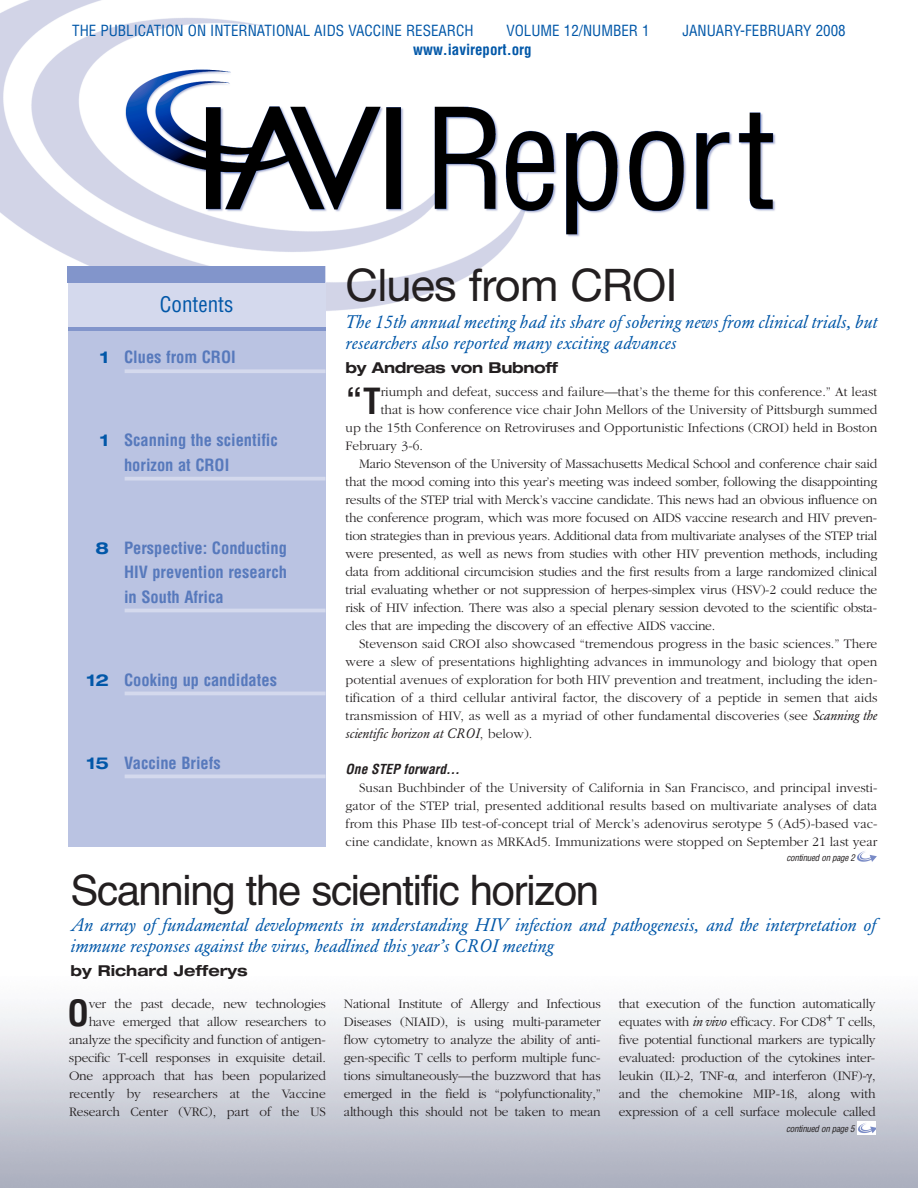
<style>
.page{position:relative;width:918px;height:1188px;background:#fff}
.page>*{position:absolute;margin:0;border:0;box-sizing:border-box;transform-origin:0 0}
.t1{font:45px "Helvetica Neue";letter-spacing:-.015em;color:#231f20}
.t2{font:42px "Helvetica";letter-spacing:-.035em;color:#231f20}
.t3{font:700 condensed 35.1px "Helvetica";color:#231f20}
.t4{font:condensed 21px "Helvetica";color:#0157a8}
.t5{font:italic 18px/21px "Garamond BE";color:#0157a8}
.t6{font:700 condensed 16.5px/24.5px "Helvetica";color:#5779bc}
.t7{font:condensed 15px "Helvetica";color:#0157a8}
.t8{font:700 expanded 15px "Helvetica Neue";letter-spacing:-.025em;color:#231f20}
.t9{font:700 condensed 15px "Helvetica";color:#0157a8}
.t10{font:700 expanded 15px "Helvetica Neue";color:#231f20}
.t11{font:300 13.5px/18px "Garamond";letter-spacing:-.02em;color:#231f20;text-align:justify}
.t12{font:300 13.5px "Garamond";color:#231f20}
.t13{font:italic 13.5px "Garamond BE";color:#231f20}
.t14{font:italic 700 condensed 13.5px "Helvetica";letter-spacing:.005em;color:#231f20}
.t15{font:italic condensed 9px "Helvetica";letter-spacing:-.025em;color:#231f20}
.s1{font-family:"Helvetica Neue";font-stretch:expanded;color:#0157a8}
.s2{font-family:"Garamond BE";font-weight:400;font-style:italic}
.s3{font-family:"Garamond";font-weight:300;font-style:normal}
.s4{font-family:"Times New Roman";font-weight:400}
</style>
<div class="page">
<img style="left:0;top:0;width:776px;height:311px">
<img style="left:857px;top:851px;width:20px;height:11px">
<img style="left:858px;top:1122px;width:18px;height:12px">
<div style="left:68px;top:330px;width:258px;height:517px;background:#bac3e2"></div>
<div style="left:68px;top:266px;width:258px;height:63px;background:#d4d9ed"></div>
<div style="left:68px;top:266px;width:258px;height:17px;background:#8295cb"></div>
<hr style="left:68px;top:327px;width:258px;height:4px;background:#8295cb">
<hr style="left:125px;top:369px;width:201px;height:4px;background:#d4d9ed">
<svg style="left:125px;top:477px;width:201px;height:4px"></svg>
<hr style="left:125px;top:609px;width:201px;height:3px;background:#d4d9ed">
<hr style="left:125px;top:692px;width:201px;height:3px;background:#d4d9ed">
<hr style="left:125px;top:775px;width:201px;height:3px;background:#d4d9ed">
<p class="t7" style="left:72px;top:22px;width:403px">THE PUBLICATION ON INTERNATIONAL AIDS VACCINE RESEARCH</p>
<p class="t7" style="left:507px;top:22px;width:145px">VOLUME 12/NUMBER 1</p>
<p class="t7" style="left:683px;top:22px;width:165px">JANUARY-FEBRUARY 2008</p>
<p class="t9" style="left:413px;top:41px;width:120px">www.iavireport.org</p>
<h3 class="t4" style="left:160px;top:292px;width:75px">Contents</h3>
<p class="t6" style="left:100px;top:345px;width:137px"><span class="s1">1</span> Clues from CROI</p>
<p class="t6" style="left:124px;top:428px;width:155px;text-indent:-24px"><span class="s1">1</span> Scanning the scientific horizon at CROI</p>
<p class="t6" style="left:124px;top:536px;width:164px;text-align:justify;text-indent:-28px"><span class="s1">8</span> Perspective: Conducting HIV prevention research in South Africa</p>
<p class="t6" style="left:86px;top:668px;width:192px"><span class="s1">12</span> Cooking up candidates</p>
<p class="t6" style="left:86px;top:751px;width:136px"><span class="s1">15</span> Vaccine Briefs</p>
<h1 class="t1" style="left:346px;top:268px;width:333px">Clues from CROI</h1>
<h3 class="t5" style="left:346px;top:313px;width:533px">The 15th annual meeting had its share of sobering news from clinical trials, but researchers also reported many exciting advances</h3>
<p class="t8" style="left:346px;top:362px;width:214px">by Andreas von Bubnoff</p>
<h3 class="t3" style="left:346px;top:381px;width:37px">“T</h3>
<p class="t12" style="left:381px;top:383px;width:498px">riumph and defeat, success and failure—that’s the theme for this conference.” At least</p>
<p class="t12" style="left:381px;top:401px;width:498px">that is how conference vice chair John Mellors of the University of Pittsburgh summed</p>
<p class="t12" style="left:346px;top:419px;width:533px">up the 15th Conference on Retroviruses and Opportunistic Infections (CROI) held in Boston</p>
<p class="t12" style="left:346px;top:437px;width:79px">February 3-6.</p>
<p class="t11" style="left:359px;top:454px;width:520px">Mario Stevenson of the University of Massachusetts Medical School and conference chair said</p>
<p class="t11" style="left:346px;top:472px;width:533px">that the mood coming into this year’s meeting was indeed somber, following the disappointing</p>
<p class="t11" style="left:346px;top:490px;width:533px">results of the STEP trial with Merck’s vaccine candidate. This news had an obvious influence on</p>
<p class="t11" style="left:346px;top:508px;width:533px">the conference program, which was more focused on AIDS vaccine research and HIV preven-</p>
<p class="t11" style="left:346px;top:526px;width:533px">tion strategies than in previous years. Additional data from multivariate analyses of the STEP trial</p>
<p class="t11" style="left:346px;top:544px;width:533px">were presented, as well as news from studies with other HIV prevention methods, including</p>
<p class="t11" style="left:346px;top:562px;width:533px">data from additional circumcision studies and the first results from a large randomized clinical</p>
<p class="t11" style="left:346px;top:580px;width:533px">trial evaluating whether or not suppression of herpes-simplex virus (HSV)-2 could reduce the</p>
<p class="t11" style="left:346px;top:598px;width:533px">risk of HIV infection. There was also a special plenary session devoted to the scientific obsta-</p>
<p class="t11" style="left:346px;top:616px;width:371px">cles that are impeding the discovery of an effective AIDS vaccine.</p>
<p class="t12" style="left:359px;top:635px;width:520px">Stevenson said CROI also showcased “tremendous progress in the basic sciences.” There</p>
<p class="t12" style="left:346px;top:653px;width:533px">were a slew of presentations highlighting advances in immunology and biology that open</p>
<p class="t12" style="left:346px;top:671px;width:533px">potential avenues of exploration for both HIV prevention and treatment, including the iden-</p>
<p class="t12" style="left:346px;top:689px;width:533px">tification of a third cellular antiviral factor, the discovery of a peptide in semen that aids</p>
<p class="t12" style="left:346px;top:707px;width:533px">transmission of HIV, as well as a myriad of other fundamental discoveries (see <span class="s2">Scanning the</span></p>
<p class="t13" style="left:346px;top:728px;width:188px">scientific horizon at CROI<span class="s3">, below).</span></p>
<p class="t14" style="left:346px;top:761px;width:115px">One STEP forward…</p>
<p class="t11" style="left:346px;top:778px;width:533px;text-indent:14px">Susan Buchbinder of the University of California in San Francisco, and principal investi&shy;gator of the STEP trial, presented additional results based on multivariate analyses of data from this Phase IIb test-of-concept trial of Merck’s adenovirus serotype 5 (Ad5)-based vac&shy;cine candidate, known as MRKAd5. Immunizations were stopped on September 21 last year</p>
<p class="t15" style="left:786px;top:852px;width:70px">continued on page 2</p>
<h2 class="t2" style="left:70px;top:866px;width:530px">Scanning the scientific horizon</h2>
<h3 class="t5" style="left:70px;top:916px;width:807px">An array of fundamental developments in understanding HIV infection and pathogenesis, and the interpretation of immune responses against the virus, headlined this year’s CROI meeting</h3>
<p class="t10" style="left:70px;top:965px;width:179px">by Richard Jefferys</p>
<p class="t11" style="left:69px;top:994px;width:258px;text-align:right">ver the past decade, new technologies have emerged that allow researchers to analyze the specificity and function of antigen&shy;specific T-cell responses in exquisite detail.<br>One approach that has been popularized recently by researchers at the Vaccine Research Center (VRC), part of the US</p>
<p class="t11" style="left:344px;top:994px;width:258px">National Institute of Allergy and Infectious Diseases (NIAID), is using multi-parameter flow cytometry to analyze the ability of anti&shy;gen-specific T cells to perform multiple func&shy;tions simultaneously—the buzzword that has emerged in the field is “polyfunctionality,” although this should not be taken to mean</p>
<p class="t11" style="left:619px;top:994px;width:258px">that execution of the function automatically equates with <span class="s2">in vivo</span> efficacy. For CD8+ T cells, five potential functional markers are typically evaluated: production of the cytokines inter&shy;leukin (IL)-2, TNF-<span class="s4">α</span>, and interferon (INF)-<span class="s4">γ</span>, and the chemokine MIP-1ß, along with expression of a cell surface molecule called</p>
<h3 class="t3" style="left:68px;top:993px;width:23px">O</h3>
<p class="t15" style="left:786px;top:1123px;width:70px">continued on page 5</p>
</div>
